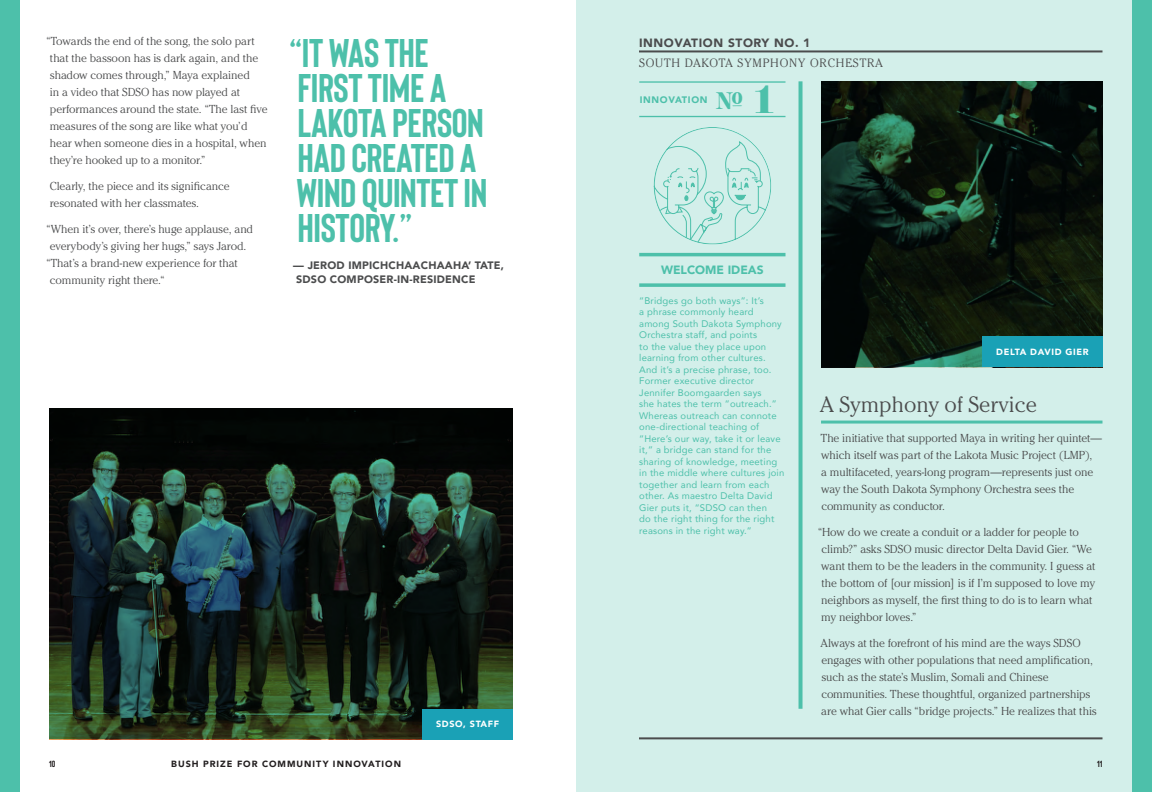
<style>
.page{position:relative;width:1152px;height:792px;background:#fff}
.page>*{position:absolute;margin:0;border:0;box-sizing:border-box;transform-origin:0 0}
.Subhead_White_Right{font:40.7px "Fette Fraktur LT Std";color:#4dc0aa}
.Quotes_Style_Emerge{font:700 40px/35px "Bison";letter-spacing:-.01em;color:#4dc0aa}
.Cheltenham_Subhead_T{font:300 22px "Cheltenham Std";color:#4b4c4d}
.Subhead_White_Right-2{font:20.9px "Neato Serif";color:#4dc0aa}
.t1{font:300 12px "Cheltenham Std";letter-spacing:.07em;color:#4b4c4d}
.t2{font:900 12px "Avenir";letter-spacing:.05em;color:#4b4c4d}
.Sidebar_Icon_Labels{font:900 12px "Avenir";color:#4dc0aa}
.Body_Copy{font:300 11.5px/17px "Cheltenham Std";letter-spacing:-.01em;color:#4b4c4d}
.Quote_Credits{font:900 10.8px/14px "Avenir";letter-spacing:.02em;color:#4b4c4d}
.Sidebar_EMERGE{font:9.5px/11.5px "Avenir";letter-spacing:.02em;color:#4dc0aa}
.Subhead_White_Right-3{font:900 9.4px "Avenir";letter-spacing:.07em;color:#4dc0aa}
.t3{font:900 9px "Avenir";letter-spacing:.11em;color:#231f20}
.Photo_Captians_Emerg{font:900 9px "Avenir";letter-spacing:.07em;color:#fff}
.t4{font:700 9px "Bison";color:#231f20}
</style>
<div class="page">
<div style="left:576px;top:0;width:576px;height:792px;background:#d3efea"></div>
<div style="left:0;top:0;width:19px;height:792px;background:#4dc0aa"></div>
<div style="left:1133px;top:0;width:19px;height:792px;background:#4dc0aa"></div>
<svg style="left:821px;top:81px;width:281px;height:286px;background:#0c1a10"></svg>
<div style="left:982px;top:337px;width:120px;height:30px;background:#1aa1b6"></div>
<hr style="left:639px;top:253px;width:147px;height:3px;background:#4dc0aa">
<svg style="left:639px;top:283px;width:147px;height:4px"></svg>
<hr style="left:821px;top:421px;width:281px;height:3px;background:#4dc0aa">
<svg style="left:799px;top:81px;width:4px;height:628px;background:#5dc5b1"></svg>
<svg style="left:654px;top:127px;width:117px;height:117px"></svg>
<hr style="left:639px;top:116px;width:147px;height:1px;background:#4dc0aa">
<hr style="left:639px;top:81px;width:147px;height:2px;background:#4dc0aa">
<hr style="left:639px;top:50px;width:463px;height:2px;background:#4b4c4d">
<hr style="left:639px;top:737px;width:463px;height:2px;background:#4b4c4d">
<img style="left:50px;top:408px;width:463px;height:331px">
<div style="left:422px;top:709px;width:91px;height:30px;background:#1aa1b6"></div>
<p class="Body_Copy" style="left:50px;top:33px;width:219px;text-indent:-4px">“Towards the end of the song, the solo part that the bassoon has is dark again, and the shadow comes through,” Maya explained<br>in a video that SDSO has now played at performances around the state. “The last five measures of the song are like what you’d hear when someone dies in a hospital, when they’re hooked up to a monitor.”</p>
<p class="Body_Copy" style="left:50px;top:178px;width:182px">Clearly, the piece and its significance resonated with her classmates.</p>
<p class="Body_Copy" style="left:46px;top:221px;width:209px">“When it’s over, there’s huge applause, and</p>
<p class="Body_Copy" style="left:50px;top:238px;width:198px">everybody’s giving her hugs,” says Jarod.</p>
<p class="Body_Copy" style="left:46px;top:255px;width:193px">“That’s a brand-new experience for that</p>
<p class="Body_Copy" style="left:50px;top:272px;width:116px">community right there.“</p>
<p class="Quotes_Style_Emerge" style="left:289px;top:34px;width:200px">“IT WAS THE<br>FIRST TIME A<br>LAKOTA PERSON<br>HAD CREATED A<br>WIND QUINTET IN<br>HISTORY.”</p>
<p class="Quote_Credits" style="left:293px;top:258px;width:212px">— JEROD IMPICHCHAACHAAHA’ TATE,<br>SDSO COMPOSER-IN-RESIDENCE</p>
<p class="Photo_Captians_Emerg" style="left:436px;top:716px;width:65px">SDSO, STAFF</p>
<p class="t2" style="left:639px;top:33px;width:173px">INNOVATION STORY NO. 1</p>
<p class="t1" style="left:639px;top:56px;width:246px">SOUTH DAKOTA SYMPHONY ORCHESTRA</p>
<p class="Subhead_White_Right-3" style="left:640px;top:92px;width:69px">INNOVATION</p>
<p class="Subhead_White_Right-2" style="left:715px;top:87px;width:29px">№</p>
<p class="Subhead_White_Right" style="left:756px;top:75px;width:19px">1</p>
<p class="Sidebar_Icon_Labels" style="left:661px;top:260px;width:104px">WELCOME IDEAS</p>
<p class="Sidebar_EMERGE" style="left:639px;top:295px;width:147px">“Bridges go both ways”: It’s<br>a phrase commonly heard among South Dakota Symphony<br>Orchestra staff, and points<br>to the value they place upon learning from other cultures.<br>And it’s a precise phrase, too.<br>Former executive director<br>Jennifer Boomgaarden says<br>she hates the term “outreach.”<br>Whereas outreach can connote one-directional teaching of “Here’s our way, take it or leave it,” a bridge can stand for the sharing of knowledge, meeting in the middle where cultures join together and learn from each other. As maestro Delta David<br>Gier puts it, “SDSO can then<br>do the right thing for the right reasons in the right way.”</p>
<p class="Photo_Captians_Emerg" style="left:996px;top:344px;width:94px">DELTA DAVID GIER</p>
<p class="Cheltenham_Subhead_T" style="left:820px;top:391px;width:219px">A Symphony of Service</p>
<p class="Body_Copy" style="left:821px;top:430px;width:282px">The initiative that supported Maya in writing her quintet— which itself was part of the Lakota Music Project (LMP),<br>a multifaceted, years-long program—represents just one way the South Dakota Symphony Orchestra sees the community as conductor.</p>
<p class="Body_Copy" style="left:818px;top:524px;width:279px">“How do we create a conduit or a ladder for people to climb?” asks SDSO music director Delta David Gier. “We want them to be the leaders in the community. I guess at the bottom of [our mission] is if I’m supposed to love my neighbors as myself, the first thing to do is to learn what my neighbor loves.”</p>
<p class="Body_Copy" style="left:820px;top:634px;width:278px">Always at the forefront of his mind are the ways SDSO engages with other populations that need amplification, such as the state’s Muslim, Somali and Chinese communities. These thoughtful, organized partnerships are what Gier calls “bridge projects.” He realizes that this</p>
<p class="t4" style="left:49px;top:758px;width:8px">10</p>
<p class="t3" style="left:171px;top:757px;width:231px">BUSH PRIZE FOR COMMUNITY INNOVATION</p>
<p class="t4" style="left:1097px;top:758px;width:7px">11</p>
</div>
